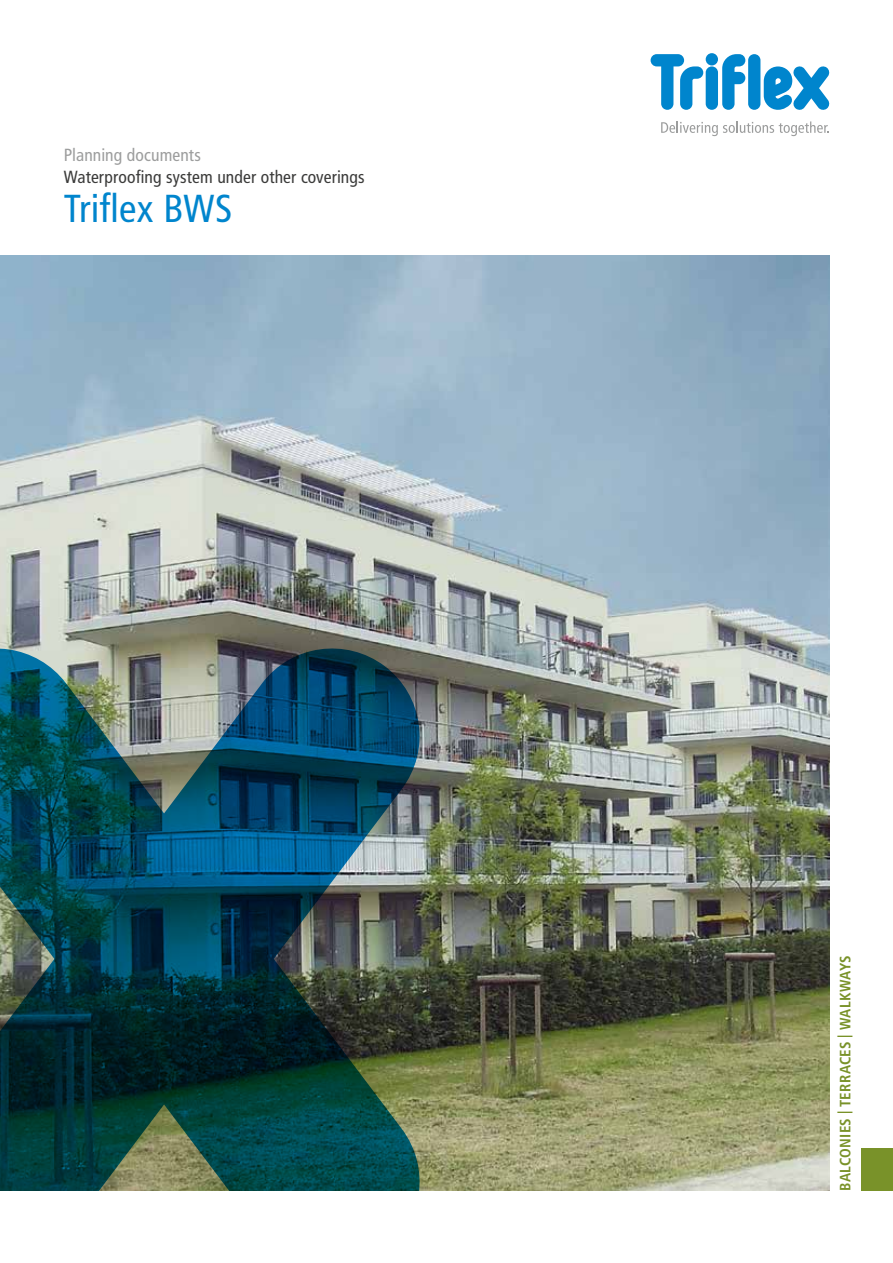
<style>
.page{position:relative;width:893px;height:1263px;background:#fff}
.page>*{position:absolute;margin:0;border:0;box-sizing:border-box;transform-origin:0 0}
.t1{font:condensed 39px "Frutiger LT Pro";letter-spacing:.005em;color:#0085cd}
.t2{font:condensed 17.55px "Frutiger LT Pro";letter-spacing:.01em;color:#3b3b3a}
.t3{font:condensed 17.55px "Frutiger LT Pro";letter-spacing:.005em;color:#9c9d9d}
.t4{font:700 condensed 15px "Frutiger LT Pro";letter-spacing:.01em;color:#799229}
</style>
<div class="page">
<svg style="left:651px;top:54px;width:52px;height:56px"></svg>
<div style="left:706px;top:66px;width:12px;height:44px;background:#0085cd;border-radius:6px"></div>
<div style="left:706px;top:53px;width:12px;height:12px;background:#0085cd;border-radius:50%"></div>
<svg style="left:722px;top:54px;width:23px;height:56px"></svg>
<svg style="left:764px;top:66px;width:65px;height:44px"></svg>
<div style="left:748px;top:54px;width:12px;height:56px;background:#0085cd;border-radius:6px"></div>
<svg style="left:661px;top:121px;width:168px;height:15px"></svg>
<img style="left:0;top:255px;width:829px;height:936px">
<div style="left:861px;top:1148px;width:32px;height:43px;background:#799229"></div>
<img style="left:0;top:648px;width:420px;height:543px">
<p class="t3" style="left:64px;top:144px;width:139px">Planning documents</p>
<p class="t2" style="left:64px;top:167px;width:302px">Waterproofing system under other coverings</p>
<h1 class="t1" style="left:64px;top:186px;width:170px">Triflex BWS</h1>
<p class="t4" style="left:836px;top:1191px;width:237px;rotate:-90deg">BALCONIES | TERRACES | WALKWAYS</p>
</div>
